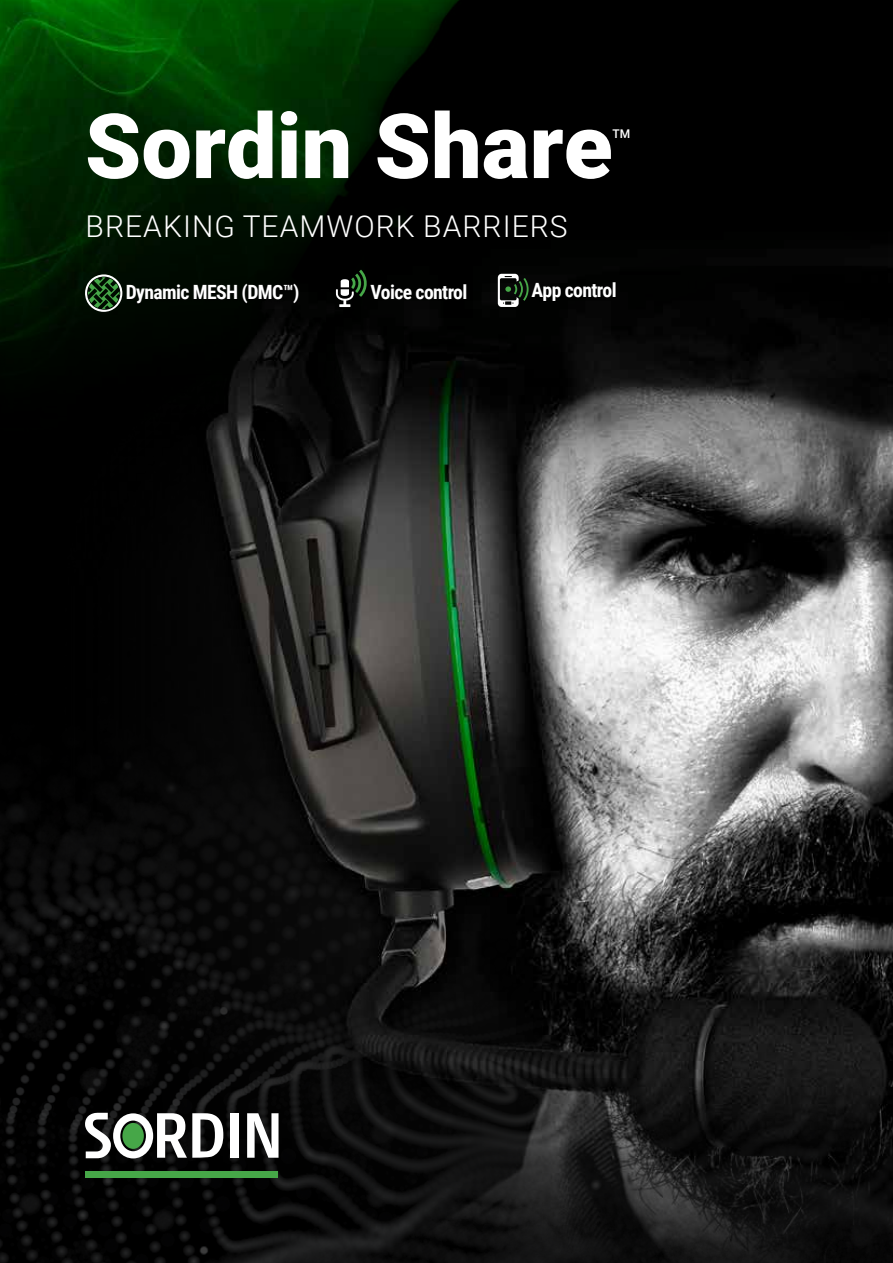
<style>
.page{position:relative;width:893px;height:1263px;background:#fff}
.page>*{position:absolute;margin:0;border:0;box-sizing:border-box;transform-origin:0 0}
.t1{font:900 90px "Roboto";color:#fff}
.t2{font:300 30px "Roboto";letter-spacing:.035em;color:#fff}
.t3{font:700 19.65px "Roboto Condensed";letter-spacing:-.03em;color:#fff}
.t4{font:500 12px "Roboto";color:#fff}
</style>
<div class="page">
<img style="left:0;top:0;width:893px;height:1263px">
<div style="left:230px;top:1113px;width:8px;height:45px;background:#fff"></div>
<svg style="left:247px;top:1113px;width:32px;height:45px"></svg>
<div style="left:86px;top:1172px;width:192px;height:6px;background:#46a748"></div>
<svg style="left:85px;top:1113px;width:138px;height:45px"></svg>
<div style="left:122px;top:1123px;width:22px;height:26px;background:#46a748;border-radius:50%"></div>
<div style="left:370px;top:284px;width:98px;height:16px;background:#000"></div>
<div style="left:531px;top:283px;width:86px;height:19px;background:#000"></div>
<div style="left:127px;top:284px;width:173px;height:21px;background:#000"></div>
<svg style="left:498px;top:274px;width:31px;height:33px"></svg>
<svg style="left:85px;top:274px;width:38px;height:38px"></svg>
<svg style="left:336px;top:270px;width:33px;height:37px"></svg>
<h1 class="t1" style="left:85px;top:83px;width:529px">Sordin Share</h1>
<p class="t4" style="left:613px;top:125px;width:19px">TM</p>
<h2 class="t2" style="left:86px;top:205px;width:484px">BREAKING TEAMWORK BARRIERS</h2>
<p class="t3" style="left:126px;top:279px;width:175px">Dynamic MESH (DMC™)</p>
<p class="t3" style="left:371px;top:278px;width:98px">Voice control</p>
<p class="t3" style="left:531px;top:277px;width:87px">App control</p>
</div>
